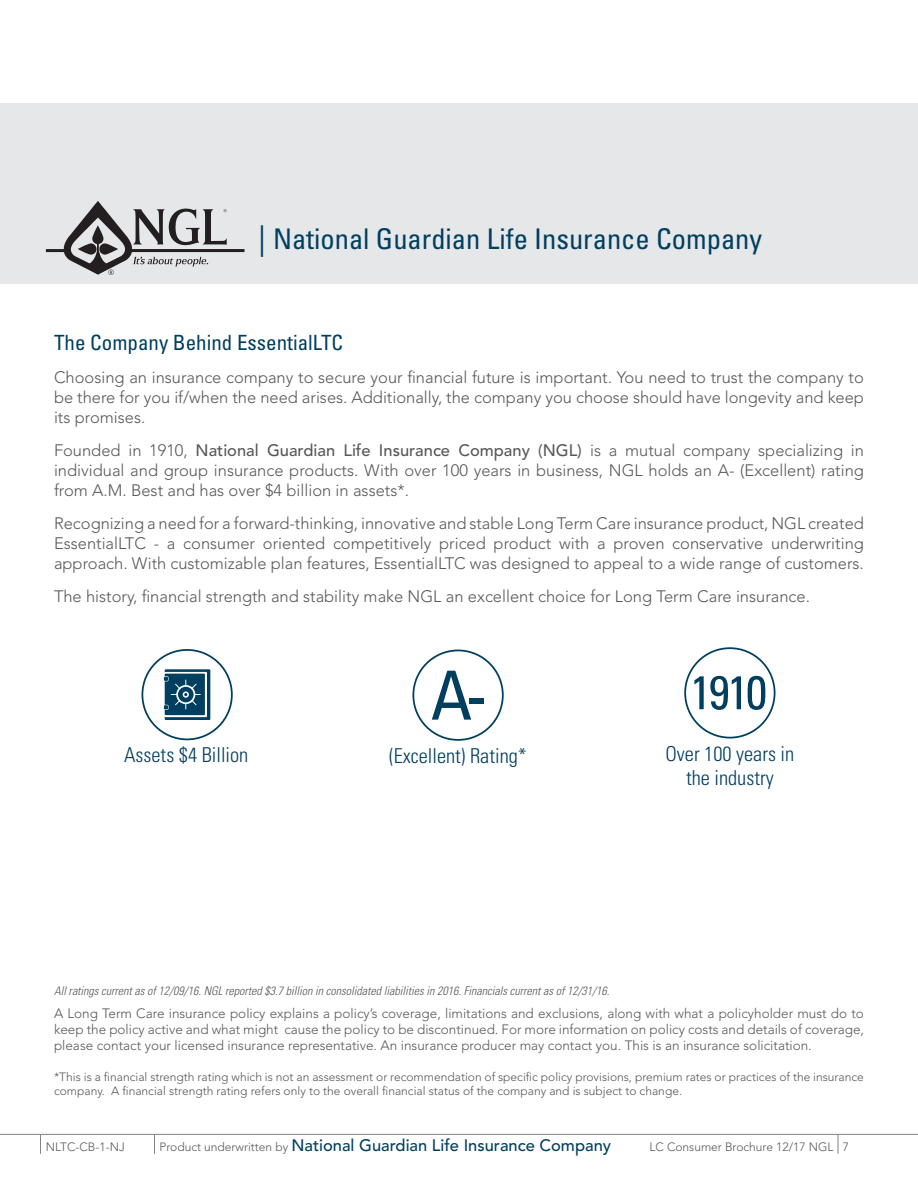
<style>
.page{position:relative;width:918px;height:1188px;background:#fff}
.page>*{position:absolute;margin:0;border:0;box-sizing:border-box;transform-origin:0 0}
.lr_title{font:condensed 28.5px "Univers LT Std";color:#003f5f}
._2_subheading{font:condensed 21px "Univers LT Std";color:#003e5e}
.t1{font:300 condensed 20.55px/24.6px "Univers LT Std";color:#003f5f;text-align:center}
._1_body{font:300 16.5px/19.8px "Avenir LT Std";color:#57585a;text-align:justify}
.t2{font:500 16.5px "Avenir LT Std";color:#003f5f}
.t3{font:300 13.5px/16.2px "Avenir LT Std";color:#58595b;text-align:justify}
.t4{font:300 12px/14.4px "Avenir LT Std";color:#57585a}
.t5{font:italic 300 condensed 12px "Univers LT Std";color:#57585a}
.t6{font:300 12px "Avenir LT Std";color:#58595b}
.s1{font-size:31.65px}
.s2{font-weight:500}
.s3{font-weight:300;font-size:12px;color:#58595b}
.s4{color:#57585a}
</style>
<div class="page">
<hr style="left:0;top:1134px;width:918px;height:1px;background:#808285">
<svg style="left:40px;top:1135px;width:1px;height:19px"></svg>
<svg style="left:154px;top:1135px;width:1px;height:19px"></svg>
<svg style="left:838px;top:1135px;width:1px;height:19px"></svg>
<div style="left:0;top:103px;width:918px;height:181px;background:#e6e7e9"></div>
<svg style="left:164px;top:669px;width:46px;height:51px;background:#32647e"></svg>
<div style="left:142px;top:649px;width:91px;height:91px;border:2px solid #003f5f;border-radius:50%"></div>
<div style="left:412px;top:650px;width:92px;height:91px;border:2px solid #003f5f;border-radius:50%"></div>
<svg style="left:432px;top:671px;width:39px;height:49px"></svg>
<div style="left:469px;top:699px;width:15px;height:5px;background:#003f5f"></div>
<div style="left:684px;top:647px;width:91px;height:92px;border:2px solid #003f5f;border-radius:50%"></div>
<svg style="left:694px;top:676px;width:10px;height:33px"></svg>
<svg style="left:710px;top:676px;width:31px;height:34px"></svg>
<svg style="left:748px;top:676px;width:17px;height:34px"></svg>
<svg style="left:46px;top:201px;width:199px;height:73px"></svg>
<p class="lr_title" style="left:258px;top:221px;width:506px"><span class="s1">|</span> National Guardian Life Insurance Company</p>
<p class="_2_subheading" style="left:54px;top:329px;width:291px">The Company Behind EssentialLTC</p>
<p class="_1_body" style="left:54px;top:368px;width:812px">Choosing an insurance company to secure your financial future is important. You need to trust the company to be there for you if/when the need arises. Additionally, the company you choose should have longevity and keep its promises.</p>
<p class="_1_body" style="left:54px;top:440px;width:812px">Founded in 1910, <span class="s2">National Guardian Life Insurance Company (NGL)</span> is a mutual company specializing in individual and group insurance products. With over 100 years in business, NGL holds an A- (Excellent) rating from A.M. Best and has over $4 billion in assets*.</p>
<p class="_1_body" style="left:54px;top:513px;width:811px">Recognizing a need for a forward-thinking, innovative and stable Long Term Care insurance product, NGL created EssentialLTC - a consumer oriented competitively priced product with a proven conservative underwriting approach. With customizable plan features, EssentialLTC was designed to appeal to a wide range of customers.</p>
<p class="_1_body" style="left:54px;top:586px;width:757px">The history, financial strength and stability make NGL an excellent choice for Long Term Care insurance.</p>
<p class="t1" style="left:124px;top:742px;width:126px">Assets $4 Billion</p>
<p class="t1" style="left:389px;top:743px;width:139px">(Excellent) Rating*</p>
<p class="t1" style="left:666px;top:741px;width:130px">Over 100 years in the industry</p>
<p class="t5" style="left:54px;top:983px;width:557px">All ratings current as of 12/09/16. NGL reported $3.7 billion in consolidated liabilities in 2016. Financials current as of 12/31/16.</p>
<p class="t3" style="left:54px;top:1005px;width:812px">A Long Term Care insurance policy explains a policy’s coverage, limitations and exclusions, along with what a policyholder must do to keep the policy active and what might cause the policy to be discontinued. For more information on policy costs and details of coverage, please contact your licensed insurance representative. An insurance producer may contact you. This is an insurance solicitation.</p>
<p class="t4" style="left:54px;top:1069px;width:811px">*This is a financial strength rating which is not an assessment or recommendation of specific policy provisions, premium rates or practices of the insurance company. A financial strength rating refers only to the overall financial status of the company and is subject to change.</p>
<p class="t6" style="left:46px;top:1140px;width:80px">NLTC-CB-1-NJ</p>
<p class="t2" style="left:160px;top:1136px;width:453px"><span class="s3">Product underwritten by</span> National Guardian Life Insurance Company</p>
<p class="t6" style="left:649px;top:1140px;width:201px">LC Consumer Brochure 12/17 NGL <span class="s4">7</span></p>
</div>
